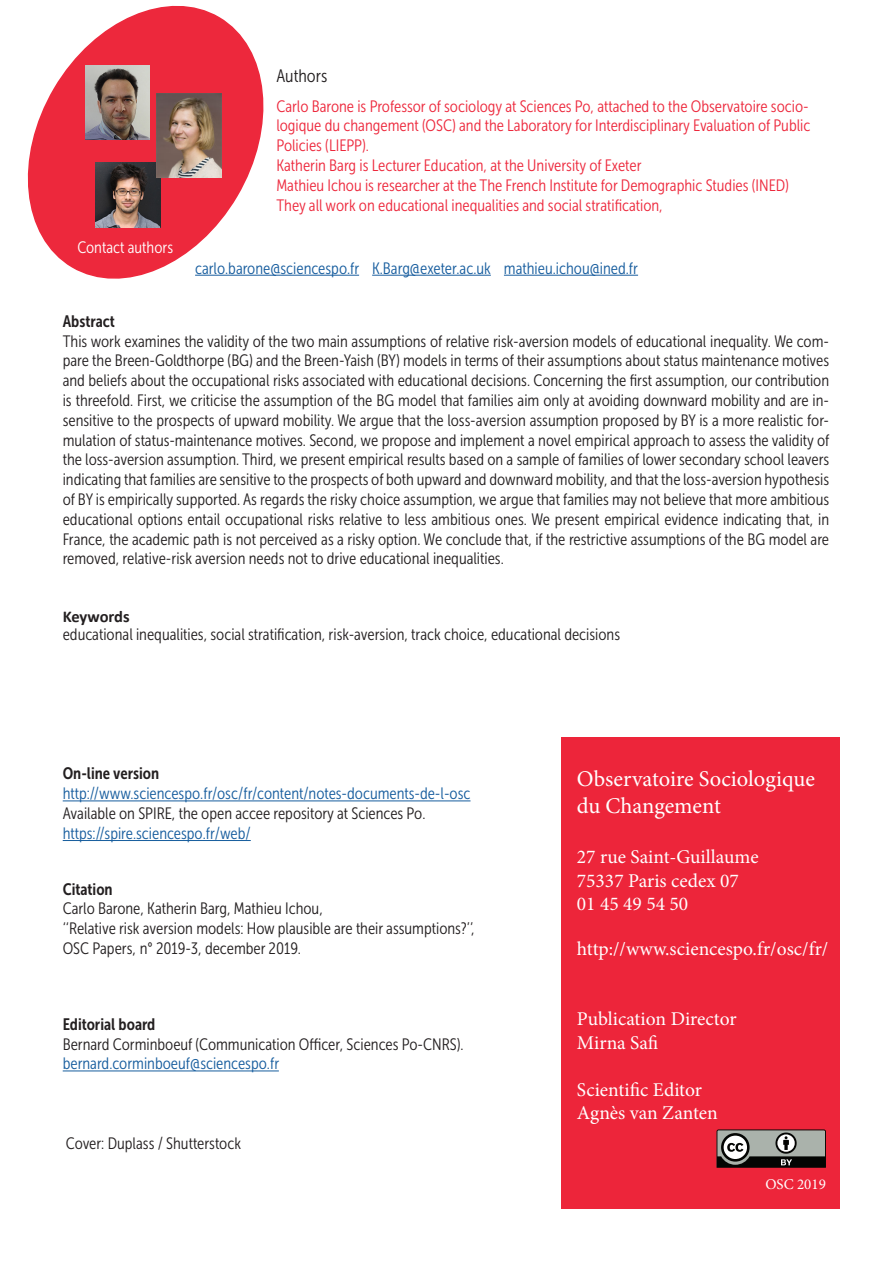
<style>
.page{position:relative;width:893px;height:1263px;background:#fff}
.page>*{position:absolute;margin:0;border:0;box-sizing:border-box;transform-origin:0 0}
.t1{font:22.5px/27px "Minion Pro";color:#fff}
.t2{font:19.5px/23.4px "Minion Pro";color:#fff}
.t3{font:18px "Museo Sans Cond 300";color:#231f20}
.t4{font:16.5px/19.8px "Museo Sans Cond 300";color:#231f20}
.t5{font:16.5px/19.8px "Museo Sans Cond 300";color:#ed283c}
.t6{font:16.5px/19.8px "Museo Sans Cond 300";color:#175d9e}
.t7{font:16.5px "Museo Sans Cond 700";color:#231f20}
.t8{font:16.5px "Museo Sans Cond 300";color:#fff}
.t9{font:700 16.5px "Calibri";letter-spacing:-.01em;color:#231f20}
.t10{font:15px "Minion Pro";color:#fff}
.s1{font-family:"Museo Sans Cond 700";color:#231f20}
.s2{color:#231f20}
.s3{font-family:"Museo Sans Cond 700"}
</style>
<div class="page">
<div style="left:561px;top:738px;width:279px;height:471px;background:#ed253a"></div>
<svg style="left:716px;top:1129px;width:110px;height:39px;background:#767673"></svg>
<svg style="left:27px;top:5px;width:252px;height:274px"></svg>
<hr style="left:63px;top:800px;width:407px;height:1px;background:#175d9e">
<hr style="left:63px;top:840px;width:188px;height:1px;background:#175d9e">
<hr style="left:63px;top:1070px;width:216px;height:1px;background:#175d9e">
<hr style="left:195px;top:275px;width:164px;height:1px;background:#175d9e">
<hr style="left:372px;top:275px;width:119px;height:1px;background:#175d9e">
<hr style="left:504px;top:275px;width:134px;height:1px;background:#175d9e">
<img style="left:96px;top:163px;width:64px;height:64px">
<img style="left:85px;top:65px;width:65px;height:75px">
<img style="left:156px;top:94px;width:66px;height:83px">
<p class="t3" style="left:276px;top:66px;width:52px">Authors</p>
<p class="t8" style="left:77px;top:238px;width:97px">Contact authors</p>
<p class="t5" style="left:276px;top:96px;width:536px">Carlo Barone is Professor of sociology at Sciences Po, attached to the Observatoire socio&shy;logique du changement (OSC) and the Laboratory for Interdisciplinary Evaluation of Public Policies (LIEPP).<br>Katherin Barg is Lecturer Education, at the University of Exeter<br>Mathieu Ichou is researcher at the The French Institute for Demographic Studies (INED)<br>They all work on educational inequalities and social stratification,</p>
<p class="t6" style="left:195px;top:258px;width:444px">carlo.barone@sciencespo.fr K.Barg@exeter.ac.uk mathieu.ichou@ined.fr</p>
<p class="t7" style="left:63px;top:312px;width:54px">Abstract</p>
<p class="t4" style="left:63px;top:331px;width:768px;text-align:justify">This work examines the validity of the two main assumptions of relative risk-aversion models of educational inequality. We com&shy;pare the Breen-Goldthorpe (BG) and the Breen-Yaish (BY) models in terms of their assumptions about status maintenance motives and beliefs about the occupational risks associated with educational decisions. Concerning the first assumption, our contribution is threefold. First, we criticise the assumption of the BG model that families aim only at avoiding downward mobility and are in&shy;sensitive to the prospects of upward mobility. We argue that the loss-aversion assumption proposed by BY is a more realistic for&shy;mulation of status-maintenance motives. Second, we propose and implement a novel empirical approach to assess the validity of the loss-aversion assumption. Third, we present empirical results based on a sample of families of lower secondary school leavers indicating that families are sensitive to the prospects of both upward and downward mobility, and that the loss-aversion hypothesis of BY is empirically supported. As regards the risky choice assumption, we argue that families may not believe that more ambitious educational options entail occupational risks relative to less ambitious ones. We present empirical evidence indicating that, in France, the academic path is not perceived as a risky option. We conclude that, if the restrictive assumptions of the BG model are removed, relative-risk aversion needs not to drive educational inequalities.</p>
<p class="t9" style="left:63px;top:605px;width:68px">Keywords</p>
<p class="t4" style="left:63px;top:624px;width:559px">educational inequalities, social stratification, risk-aversion, track choice, educational decisions</p>
<p class="t6" style="left:63px;top:764px;width:409px"><span class="s1">On-line version </span>http://www.sciencespo.fr/osc/fr/content/notes-documents-de-l-osc <span class="s2">Available on SPIRE, the open accee repository at Sciences Po. </span>https://spire.sciencespo.fr/web/</p>
<p class="t7" style="left:63px;top:880px;width:51px">Citation</p>
<p class="t4" style="left:63px;top:899px;width:413px">Carlo Barone, Katherin Barg, Mathieu Ichou,<br>‘‘Relative risk aversion models: How plausible are their assumptions?’’,<br>OSC Papers, n° 2019-3, december 2019.</p>
<p class="t4" style="left:63px;top:1014px;width:402px"><span class="s3">Editorial board<br></span>Bernard Corminboeuf (Communication Officer, Sciences Po-CNRS).</p>
<p class="t6" style="left:63px;top:1054px;width:218px">bernard.corminboeuf@sciencespo.fr</p>
<p class="t4" style="left:66px;top:1133px;width:177px">Cover: Duplass / Shutterstock</p>
<h1 class="t1" style="left:577px;top:765px;width:240px">Observatoire Sociologique du Changement</h1>
<p class="t2" style="left:577px;top:846px;width:183px">27 rue Saint-Guillaume<br>75337 Paris cedex 07<br>01 45 49 54 50</p>
<p class="t2" style="left:577px;top:937px;width:253px">http://www.sciencespo.fr/osc/fr/</p>
<p class="t2" style="left:577px;top:1008px;width:161px">Publication Director<br>Mirna Safi</p>
<p class="t2" style="left:577px;top:1078px;width:143px">Scientific Editor<br>Agnès van Zanten</p>
<p class="t10" style="left:765px;top:1174px;width:62px">OSC 2019</p>
</div>
